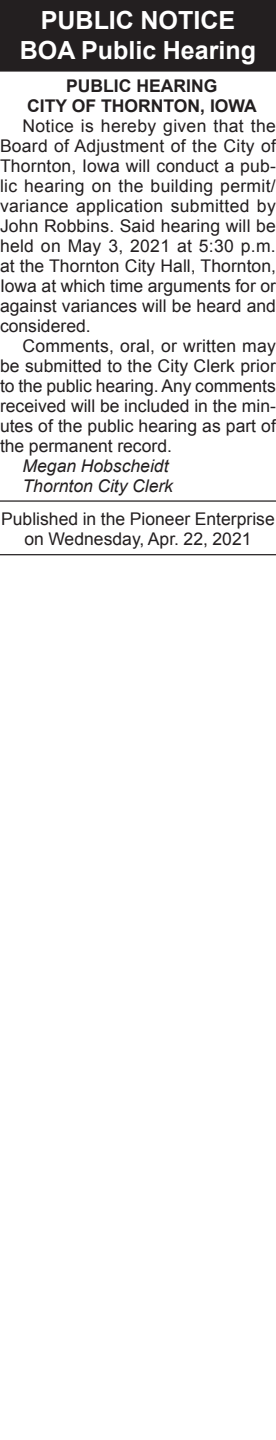
<style>
.page{position:relative;width:276px;height:1440px;background:#fff}
.page>*{position:absolute;margin:0;border:0;box-sizing:border-box;transform-origin:0 0}
.Reversed_Heading_Tit{font:700 25px "Arial";color:#fff}
.Reversed_Heading_All{font:700 25px "Arial";color:#fff}
._1_Column_Arial{font:17.5px/20px "Arial";color:#231f20;text-align:justify}
.footer_long{font:17.5px/20px "Arial";color:#231f20;text-align:center}
._2nd_Heading{font:700 17.5px "Arial";color:#231f20}
._1_Column_Arial-2{font:italic 17.5px "Arial";color:#231f20}
</style>
<div class="page">
<div style="left:0;top:0;width:275px;height:42px;background:#231f20"></div>
<div style="left:0;top:29px;width:275px;height:43px;background:#231f20"></div>
<hr style="left:0;top:500px;width:275px;height:2px;background:#231f20">
<hr style="left:0;top:554px;width:275px;height:1px;background:#231f20">
<p class="Reversed_Heading_All" style="left:41px;top:3px;width:195px">PUBLIC NOTICE</p>
<p class="Reversed_Heading_Tit" style="left:20px;top:33px;width:237px">BOA Public Hearing</p>
<p class="_2nd_Heading" style="left:66px;top:74px;width:152px">PUBLIC HEARING</p>
<p class="_2nd_Heading" style="left:27px;top:94px;width:230px">CITY OF THORNTON, IOWA</p>
<p class="_1_Column_Arial" style="left:0;top:116px;width:277px;text-indent:22px">Notice is hereby given that the Board of Adjustment of the City of Thornton, Iowa will conduct a pub&shy;lic hearing on the building permit/ variance application submitted by John Robbins. Said hearing will be held on May 3, 2021 at 5:30 p.m. at the Thornton City Hall, Thornton, Iowa at which time arguments for or against variances will be heard and considered.</p>
<p class="_1_Column_Arial" style="left:0;top:336px;width:277px;text-indent:22px">Comments, oral, or written may be submitted to the City Clerk prior to the public hearing. Any comments received will be included in the min&shy;utes of the public hearing as part of the permanent record.</p>
<p class="_1_Column_Arial-2" style="left:22px;top:454px;width:147px">Megan Hobscheidt</p>
<p class="_1_Column_Arial-2" style="left:22px;top:474px;width:151px">Thornton City Clerk</p>
<p class="footer_long" style="left:1px;top:509px;width:274px">Published in the Pioneer Enterprise on Wednesday, Apr. 22, 2021</p>
</div>
